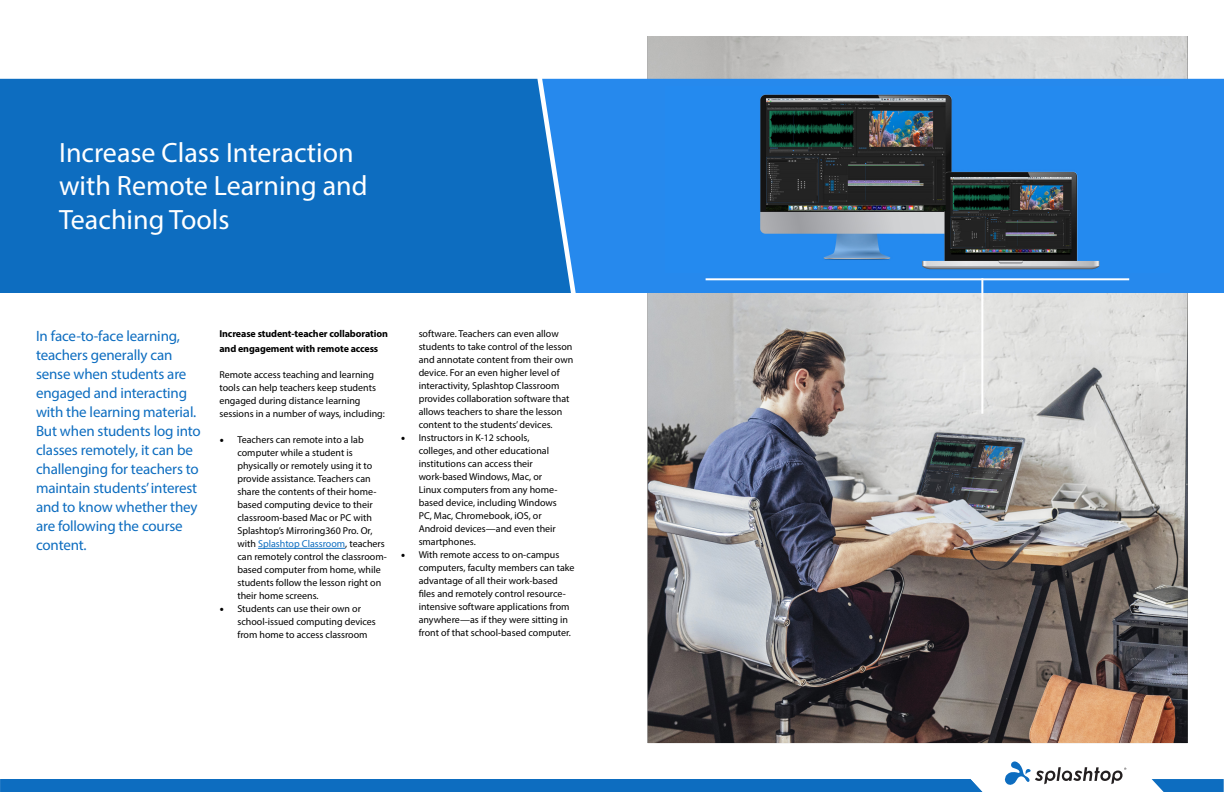
<style>
.page{position:relative;width:1224px;height:792px;background:#fff}
.page>*{position:absolute;margin:0;border:0;box-sizing:border-box;transform-origin:0 0}
.t1{font:28px/33.6px "Myriad Pro";color:#fff}
.t2{font:15px/19px "Myriad Pro";letter-spacing:-.01em;color:#0d6dc0}
.t3{font:10px/13px "Myriad Pro";color:#000}
.t4{font:700 10px/15px "Myriad Pro";letter-spacing:-.01em;color:#000}
.s1{font-family:"Minion Pro";font-size:12px}
.s2{color:#0d6dc0}
</style>
<div class="page">
<svg style="left:1004px;top:761px;width:122px;height:24px"></svg>
<svg style="left:1152px;top:779px;width:72px;height:13px"></svg>
<div style="left:0;top:779px;width:982px;height:13px;background:#0d6dc0"></div>
<div style="left:0;top:79px;width:542px;height:214px;background:#0d6dc0"></div>
<img style="left:648px;top:36px;width:540px;height:707px">
<hr style="left:258px;top:548px;width:87px;height:1px;background:#0d6dc0">
<svg style="left:542px;top:79px;width:682px;height:214px;background:#298aea"></svg>
<img style="left:666px;top:86px;width:504px;height:187px">
<hr style="left:981px;top:278px;width:2px;height:136px;background:#fff">
<hr style="left:706px;top:278px;width:423px;height:2px;background:#fff">
<h1 class="t1" style="left:59px;top:135px;width:310px">Increase Class Interaction with Remote Learning and<br>Teaching Tools</h1>
<p class="t2" style="left:36px;top:326px;width:166px">In face-to-face learning, teachers generally can sense when students are engaged and interacting with the learning material.<br>But when students log into classes remotely, it can be challenging for teachers to maintain students’ interest and to know whether they are following the course content.</p>
<p class="t4" style="left:219px;top:326px;width:170px">Increase student-teacher collaboration and engagement with remote access</p>
<p class="t3" style="left:219px;top:368px;width:167px">Remote access teaching and learning tools can help teachers keep students engaged during distance learning sessions in a number of ways, including:</p>
<p class="t3" style="left:237px;top:433px;width:151px;text-indent:-18px"><span class="s1">•</span> Teachers can remote into a lab computer while a student is physically or remotely using it to provide assistance. Teachers can share the contents of their home&shy;based computing device to their classroom-based Mac or PC with<br>Splashtop’s Mirroring360 Pro. Or, with <span class="s2">Splashtop Classroom</span>, teachers can remotely control the classroom&shy;based computer from home, while students follow the lesson right on their home screens.</p>
<p class="t3" style="left:237px;top:602px;width:140px;text-indent:-18px"><span class="s1">•</span> Students can use their own or school-issued computing devices from home to access classroom</p>
<p class="t3" style="left:419px;top:327px;width:156px">software. Teachers can even allow students to take control of the lesson and annotate content from their own device. For an even higher level of interactivity, Splashtop Classroom provides collaboration software that allows teachers to share the lesson content to the students’ devices.</p>
<p class="t3" style="left:419px;top:431px;width:140px;text-indent:-18px"><span class="s1">•</span> Instructors in K-12 schools, colleges, and other educational institutions can access their work-based Windows, Mac, or<br>Linux computers from any home&shy;based device, including Windows<br>PC, Mac, Chromebook, iOS, or<br>Android devices—and even their smartphones.</p>
<p class="t3" style="left:419px;top:548px;width:157px;text-indent:-18px"><span class="s1">•</span> With remote access to on-campus computers, faculty members can take advantage of all their work-based files and remotely control resource&shy;intensive software applications from anywhere—as if they were sitting in front of that school-based computer.</p>
</div>
